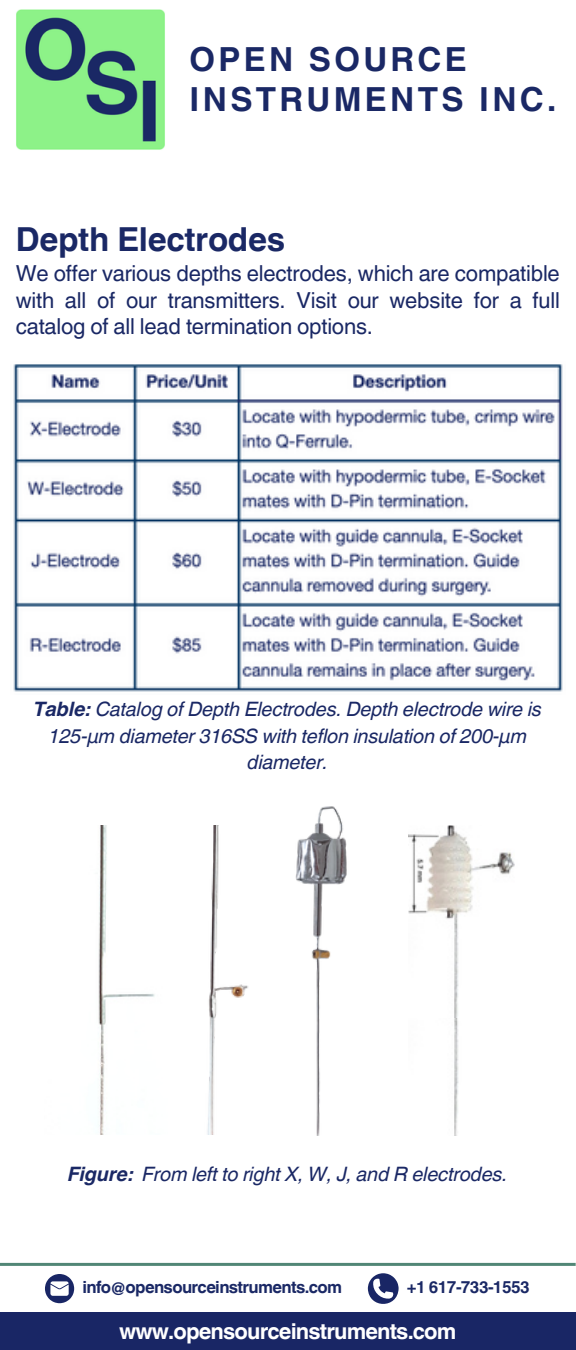
<style>
.page{position:relative;width:576px;height:1350px;background:#fff}
.page>*{position:absolute;margin:0;border:0;box-sizing:border-box;transform-origin:0 0}
.t1{font:700 33.2px/40.4px "Helvetica World";letter-spacing:.1em;color:#1a2865}
.t2{font:700 33.2px "Helvetica World";letter-spacing:-.01em;color:#1a2865}
.t3{font:22px/26.4px "Helvetica World";letter-spacing:-.01em;color:#1a2865;text-align:justify}
.t4{font:700 22px "Helvetica World";letter-spacing:-.04em;color:#fff}
.t5{font:italic 20px/26.4px "Helvetica World";letter-spacing:-.01em;color:#1a2865;text-align:center}
.t6{font:700 16.8px "Helvetica World";letter-spacing:-.04em;color:#1a2865}
.s1{font-weight:700}
</style>
<div class="page">
<img style="left:13px;top:364px;width:550px;height:328px">
<div style="left:0;top:1312px;width:576px;height:38px;background:#192665"></div>
<hr style="left:0;top:1263px;width:576px;height:3px;background:#518676">
<svg style="left:45px;top:1274px;width:29px;height:29px"></svg>
<svg style="left:368px;top:1273px;width:31px;height:31px"></svg>
<img style="left:207px;top:825px;width:41px;height:309px">
<img style="left:98px;top:825px;width:57px;height:309px">
<img style="left:295px;top:806px;width:52px;height:329px">
<img style="left:409px;top:825px;width:106px;height:193px">
<img style="left:454px;top:1018px;width:5px;height:117px">
<img style="left:16px;top:9px;width:149px;height:141px">
<p class="t1" style="left:190px;top:36px;width:368px">OPEN SOURCE<br>INSTRUMENTS INC.</p>
<h3 class="t2" style="left:16px;top:212px;width:271px">Depth Electrodes</h3>
<h3 class="t3" style="left:16px;top:260px;width:546px">We offer various depths electrodes, which are compatible with all of our transmitters. Visit our website for a full catalog of all lead termination options.</h3>
<p class="t5" style="left:34px;top:694px;width:510px"><span class="s1">Table:</span> Catalog of Depth Electrodes. Depth electrode wire is<br>125-μm diameter 316SS with teflon insulation of 200-μm diameter.</p>
<h1 class="t5" style="left:68px;top:1159px;width:442px"><span class="s1">Figure:</span> From left to right X, W, J, and R electrodes.</h1>
<p class="t6" style="left:82px;top:1273px;width:261px">info@opensourceinstruments.com</p>
<p class="t6" style="left:407px;top:1273px;width:124px">+1 617-733-1553</p>
<h3 class="t4" style="left:119px;top:1313px;width:339px">www.opensourceinstruments.com</h3>
</div>
